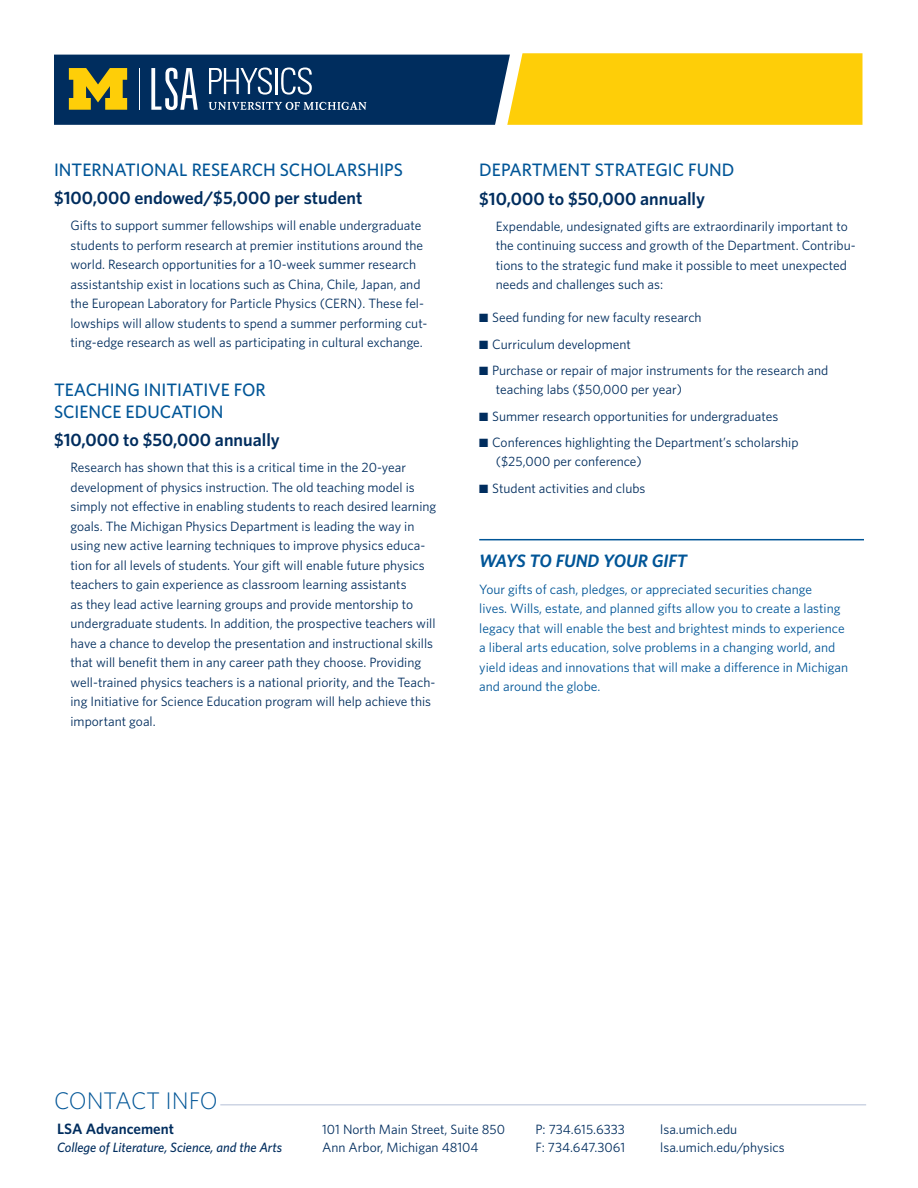
<style>
.page{position:relative;width:918px;height:1188px;background:#fff}
.page>*{position:absolute;margin:0;border:0;box-sizing:border-box;transform-origin:0 0}
.Subheads{font:300 24px "Whitney";color:#005597}
.OTHER_Sub{font:500 18px/21.6px "Whitney";color:#005597}
.t1{font:600 18px "Whitney";color:#002d5e}
.INDENT_TEXT{font:italic 600 18px "Whitney";color:#005597}
.UNDER_BULLET{font:600 15px "Whitney";color:#002d5e}
.Under_Bullet_Text{font:13.5px/19.5px "Whitney";color:#002d5e}
.INDENT_TEXT-2{font:13.5px/19.5px "Whitney";color:#005597}
.UNDER_BULLET-2{font:13.5px "Whitney";color:#002d5e}
.UNDER_BULLET-3{font:italic 500 13.5px "Whitney";color:#002d5e}
</style>
<div class="page">
<hr style="left:479px;top:539px;width:385px;height:1px;background:#005597">
<svg style="left:54px;top:53px;width:809px;height:72px;background:#858441"></svg>
<hr style="left:220px;top:1104px;width:646px;height:2px;background:#cdd4e4">
<p class="OTHER_Sub" style="left:54px;top:159px;width:351px">INTERNATIONAL RESEARCH SCHOLARSHIPS</p>
<p class="t1" style="left:54px;top:186px;width:310px">$100,000 endowed/$5,000 per student</p>
<p class="Under_Bullet_Text" style="left:70px;top:216px;width:358px">Gifts to support summer fellowships will enable undergraduate students to perform research at premier institutions around the world. Research opportunities for a 10-week summer research assistantship exist in locations such as China, Chile, Japan, and the European Laboratory for Particle Physics (CERN). These fel&shy;lowships will allow students to spend a summer performing cut&shy;ting-edge research as well as participating in cultural exchange.</p>
<p class="OTHER_Sub" style="left:54px;top:379px;width:213px">TEACHING INITIATIVE FOR<br>SCIENCE EDUCATION</p>
<p class="t1" style="left:54px;top:428px;width:227px">$10,000 to $50,000 annually</p>
<p class="Under_Bullet_Text" style="left:70px;top:457px;width:367px">Research has shown that this is a critical time in the 20-year development of physics instruction. The old teaching model is simply not effective in enabling students to reach desired learning goals. The Michigan Physics Department is leading the way in using new active learning techniques to improve physics educa&shy;tion for all levels of students. Your gift will enable future physics teachers to gain experience as classroom learning assistants<br>as they lead active learning groups and provide mentorship to undergraduate students. In addition, the prospective teachers will have a chance to develop the presentation and instructional skills that will benefit them in any career path they choose. Providing well-trained physics teachers is a national priority, and the Teach&shy;ing Initiative for Science Education program will help achieve this important goal.</p>
<p class="OTHER_Sub" style="left:479px;top:159px;width:257px">DEPARTMENT STRATEGIC FUND</p>
<p class="t1" style="left:479px;top:187px;width:227px">$10,000 to $50,000 annually</p>
<p class="Under_Bullet_Text" style="left:496px;top:216px;width:361px">Expendable, undesignated gifts are extraordinarily important to the continuing success and growth of the Department. Contribu&shy;tions to the strategic fund make it possible to meet unexpected needs and challenges such as:</p>
<p class="Under_Bullet_Text" style="left:479px;top:308px;width:224px">■ Seed funding for new faculty research</p>
<p class="Under_Bullet_Text" style="left:479px;top:334px;width:153px">■ Curriculum development</p>
<p class="Under_Bullet_Text" style="left:496px;top:360px;width:334px;text-indent:-16px">■ Purchase or repair of major instruments for the research and teaching labs ($50,000 per year)</p>
<p class="Under_Bullet_Text" style="left:479px;top:406px;width:301px">■ Summer research opportunities for undergraduates</p>
<p class="Under_Bullet_Text" style="left:496px;top:432px;width:304px;text-indent:-16px">■ Conferences highlighting the Department’s scholarship ($25,000 per conference)</p>
<p class="Under_Bullet_Text" style="left:479px;top:478px;width:168px">■ Student activities and clubs</p>
<p class="INDENT_TEXT" style="left:479px;top:549px;width:210px">WAYS TO FUND YOUR GIFT</p>
<p class="INDENT_TEXT-2" style="left:479px;top:579px;width:371px">Your gifts of cash, pledges, or appreciated securities change<br>lives. Wills, estate, and planned gifts allow you to create a lasting legacy that will enable the best and brightest minds to experience a liberal arts education, solve problems in a changing world, and yield ideas and innovations that will make a difference in Michigan and around the globe.</p>
<p class="Subheads" style="left:54px;top:1085px;width:16px">CONTACT</p>
<p class="Subheads" style="left:166px;top:1085px;width:51px">IN FO</p>
<p class="UNDER_BULLET" style="left:57px;top:1119px;width:119px">LSA Advancement</p>
<p class="UNDER_BULLET-3" style="left:57px;top:1138px;width:227px">College of Literature, Science, and the Arts</p>
<p class="UNDER_BULLET-2" style="left:322px;top:1120px;width:184px">101 North Main Street, Suite 850</p>
<p class="UNDER_BULLET-2" style="left:322px;top:1138px;width:158px">Ann Arbor, Michigan 48104</p>
<p class="UNDER_BULLET-2" style="left:535px;top:1120px;width:91px">P: 734.615.6333</p>
<p class="UNDER_BULLET-2" style="left:535px;top:1138px;width:91px">F: 734.647.3061</p>
<p class="UNDER_BULLET-2" style="left:660px;top:1120px;width:78px">lsa.umich.edu</p>
<p class="UNDER_BULLET-2" style="left:660px;top:1138px;width:126px">lsa.umich.edu/physics</p>
</div>
